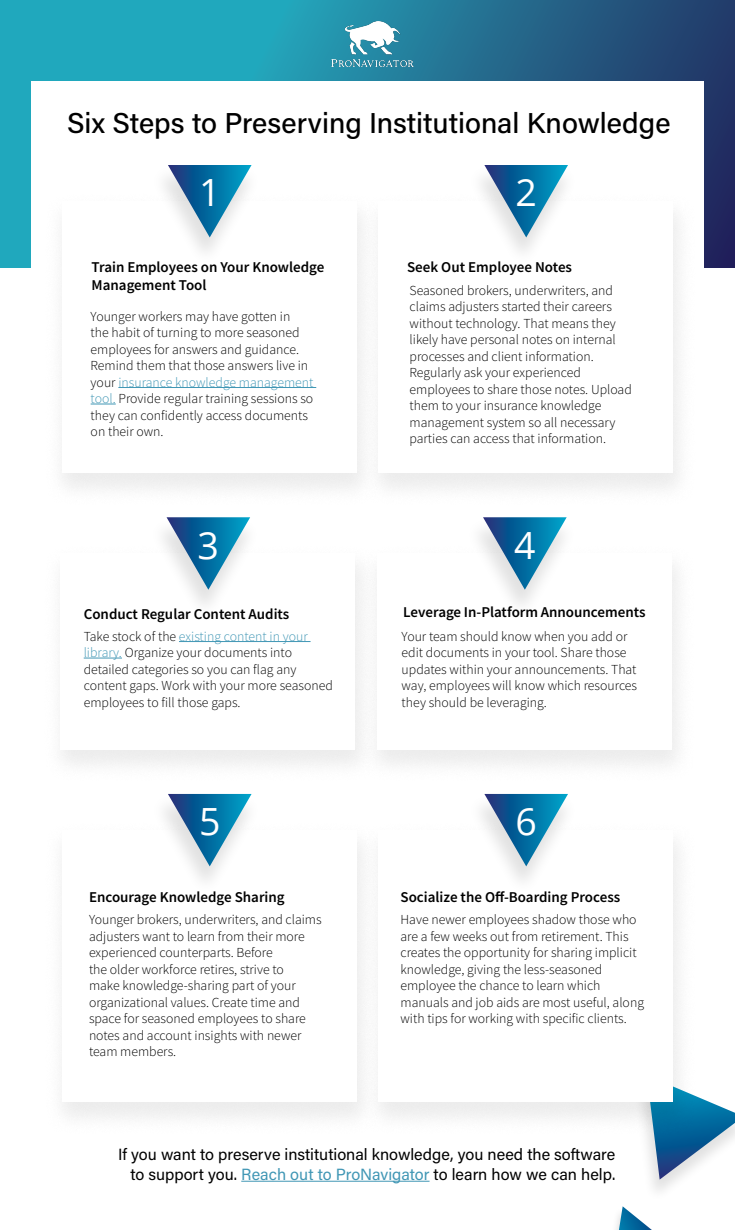
<style>
.page{position:relative;width:735px;height:1230px;background:#fff}
.page>*{position:absolute;margin:0;border:0;box-sizing:border-box;transform-origin:0 0}
.t1{font:37.5px "Open Sans";color:#fff}
.t2{font:28.75px "Acumin Variable Concept";color:#000}
.t3{font:16.25px/19.5px "Acumin Variable Concept";color:#000;text-align:right}
.t4{font:600 15px/18px "Source Sans Pro";color:#000}
.t5{font:300 13.75px/16.5px "Source Sans Pro";color:#000}
.s1{color:#4197b5}
</style>
<div class="page">
<svg style="left:0;top:0;width:735px;height:267px;background:#227d9c"></svg>
<div style="left:31px;top:81px;width:673px;height:1068px;background:#fff"></div>
<div style="left:44px;top:192px;width:337px;height:314px;background:#000;opacity:.08"></div>
<div style="left:62px;top:201px;width:294px;height:272px;background:#fff"></div>
<div style="left:150px;top:165px;width:112px;height:101px;background:#fff"></div>
<svg style="left:168px;top:165px;width:84px;height:72px"></svg>
<hr style="left:118px;top:387px;width:198px;height:1px;background:#4197b5">
<svg style="left:91px;top:404px;width:25px;height:1px"></svg>
<img style="left:331px;top:22px;width:83px;height:45px">
<svg style="left:647px;top:1096px;width:88px;height:84px"></svg>
<svg style="left:619px;top:1206px;width:33px;height:24px"></svg>
<hr style="left:241px;top:1181px;width:189px;height:1px;background:#4197b5">
<div style="left:360px;top:192px;width:337px;height:314px;background:#f9f9f9"></div>
<div style="left:379px;top:201px;width:294px;height:272px;background:#fff"></div>
<div style="left:466px;top:165px;width:113px;height:101px;background:#fff"></div>
<svg style="left:484px;top:165px;width:84px;height:72px"></svg>
<div style="left:43px;top:544px;width:336px;height:239px;background:#000;opacity:.08"></div>
<div style="left:61px;top:554px;width:294px;height:196px;background:#fff"></div>
<div style="left:149px;top:517px;width:112px;height:102px;background:#fff"></div>
<svg style="left:167px;top:517px;width:83px;height:73px"></svg>
<div style="left:359px;top:544px;width:337px;height:239px;background:#fafafa"></div>
<div style="left:377px;top:554px;width:295px;height:196px;background:#fff"></div>
<div style="left:465px;top:517px;width:112px;height:102px;background:#fff"></div>
<svg style="left:483px;top:517px;width:84px;height:73px"></svg>
<div style="left:44px;top:821px;width:337px;height:314px;background:#000;opacity:.08"></div>
<div style="left:62px;top:830px;width:294px;height:272px;background:#fff"></div>
<div style="left:150px;top:794px;width:112px;height:101px;background:#fff"></div>
<svg style="left:168px;top:794px;width:84px;height:72px"></svg>
<div style="left:360px;top:821px;width:337px;height:314px;background:#000;opacity:.08"></div>
<div style="left:379px;top:830px;width:294px;height:272px;background:#fff"></div>
<div style="left:466px;top:794px;width:113px;height:101px;background:#fff"></div>
<svg style="left:484px;top:794px;width:84px;height:72px"></svg>
<hr style="left:179px;top:641px;width:132px;height:1px;background:#4197b5">
<hr style="left:84px;top:658px;width:38px;height:1px;background:#4197b5">
<h2 class="t2" style="left:67px;top:103px;width:605px">Six Steps to Preserving Institutional Knowledge</h2>
<h1 class="t1" style="left:199px;top:167px;width:23px">1</h1>
<h1 class="t1" style="left:516px;top:167px;width:23px">2</h1>
<p class="t4" style="left:92px;top:258px;width:234px">Train Employees on Your Knowledge<br>Management Tool</p>
<p class="t5" style="left:91px;top:308px;width:224px">Younger workers may have gotten in<br>the habit of turning to more seasoned employees for answers and guidance.<br>Remind them that those answers live in your <span class="s1">insurance knowledge management tool.</span> Provide regular training sessions so they can confidently access documents on their own.</p>
<p class="t4" style="left:407px;top:258px;width:166px">Seek Out Employee Notes</p>
<p class="t5" style="left:410px;top:282px;width:224px">Seasoned brokers, underwriters, and claims adjusters started their careers without technology. That means they likely have personal notes on internal processes and client information.<br>Regularly ask your experienced employees to share those notes. Upload them to your insurance knowledge management system so all necessary parties can access that information.</p>
<h1 class="t1" style="left:198px;top:519px;width:23px">3</h1>
<h1 class="t1" style="left:514px;top:519px;width:23px">4</h1>
<p class="t4" style="left:84px;top:605px;width:207px">Conduct Regular Content Audits</p>
<p class="t4" style="left:403px;top:603px;width:244px">Leverage In-Platform Announcements</p>
<p class="t5" style="left:84px;top:628px;width:251px">Take stock of the <span class="s1">existing content in your library.</span> Organize your documents into detailed categories so you can flag any content gaps. Work with your more seasoned employees to fill those gaps.</p>
<p class="t5" style="left:402px;top:628px;width:237px">Your team should know when you add or edit documents in your tool. Share those updates within your announcements. That way, employees will know which resources they should be leveraging.</p>
<h1 class="t1" style="left:199px;top:796px;width:23px">5</h1>
<h1 class="t1" style="left:516px;top:796px;width:23px">6</h1>
<p class="t4" style="left:89px;top:888px;width:197px">Encourage Knowledge Sharing</p>
<p class="t5" style="left:89px;top:912px;width:234px">Younger brokers, underwriters, and claims adjusters want to learn from their more experienced counterparts. Before<br>the older workforce retires, strive to<br>make knowledge-sharing part of your organizational values. Create time and space for seasoned employees to share notes and account insights with newer team members.</p>
<p class="t4" style="left:401px;top:888px;width:221px">Socialize the Off-Boarding Process</p>
<p class="t5" style="left:401px;top:911px;width:245px">Have newer employees shadow those who are a few weeks out from retirement. This creates the opportunity for sharing implicit knowledge, giving the less-seasoned employee the chance to learn which manuals and job aids are most useful, along with tips for working with specific clients.</p>
<p class="t3" style="left:118px;top:1144px;width:499px">If you want to preserve institutional knowledge, you need the software to support you. <span class="s1">Reach out to ProNavigator</span> to learn how we can help.</p>
</div>
